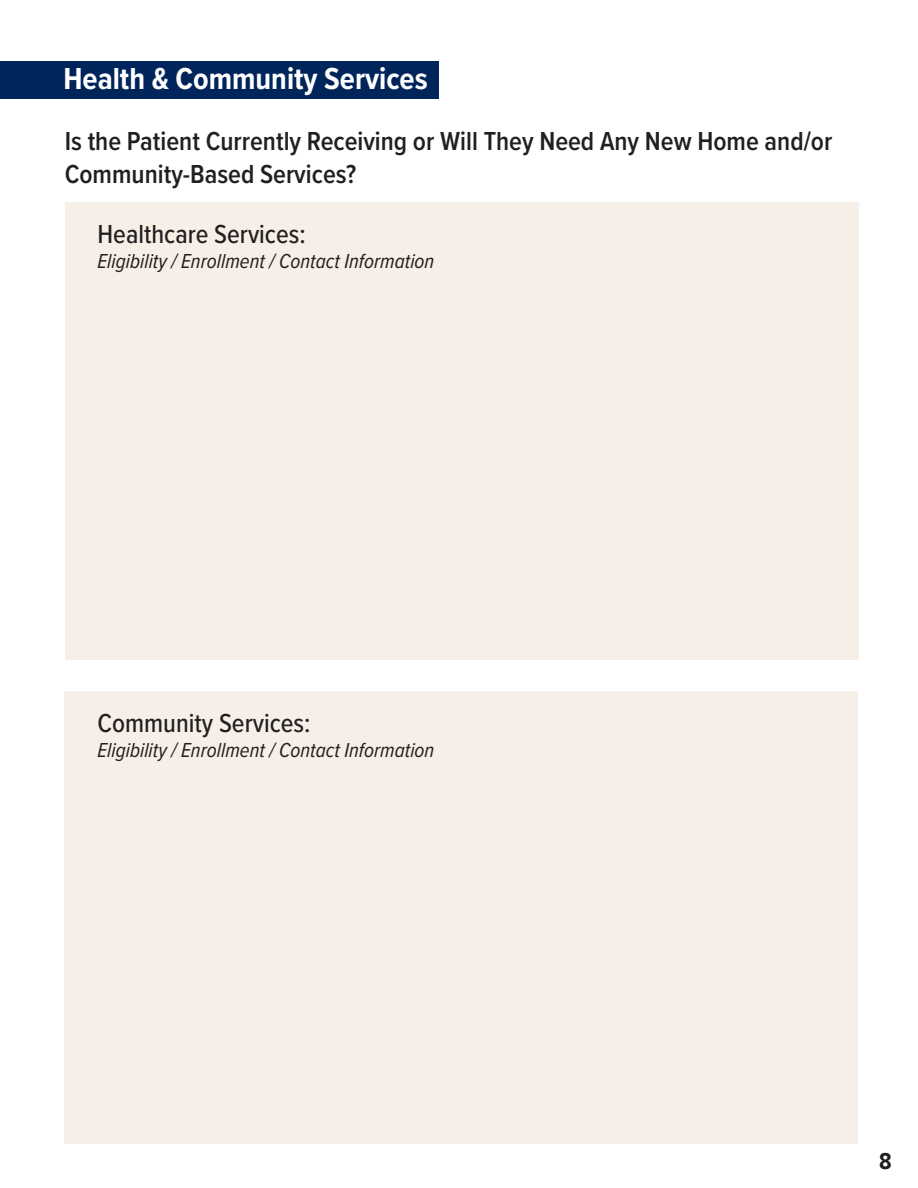
<style>
.page{position:relative;width:918px;height:1188px;background:#fff}
.page>*{position:absolute;margin:0;border:0;box-sizing:border-box;transform-origin:0 0}
.t1{font:700 31.5px "Proxima Nova Cond";color:#fff}
.t2{font:600 27px/32.4px "Proxima Nova Cond";color:#231f20}
.t3{font:500 27px "Proxima Nova Cond";color:#231f20}
.t4{font:700 24px "Proxima Nova Cond";color:#231f20}
.t5{font:italic 21px "Proxima Nova Cond";color:#231f20}
</style>
<div class="page">
<div style="left:65px;top:203px;width:793px;height:457px;background:#f6efe7"></div>
<div style="left:64px;top:692px;width:794px;height:452px;background:#f6efe7"></div>
<div style="left:0;top:61px;width:438px;height:37px;background:#00255b"></div>
<p class="t1" style="left:63px;top:55px;width:366px">Health &amp; Community Services</p>
<p class="t2" style="left:65px;top:124px;width:769px">Is the Patient Currently Receiving or Will They Need Any New Home and/or<br>Community-Based Services?</p>
<p class="t3" style="left:98px;top:214px;width:210px">Healthcare Services:</p>
<p class="t5" style="left:98px;top:246px;width:338px">Eligibility / Enrollment / Contact Information</p>
<p class="t3" style="left:98px;top:703px;width:215px">Community Services:</p>
<p class="t5" style="left:98px;top:735px;width:338px">Eligibility / Enrollment / Contact Information</p>
<p class="t4" style="left:879px;top:1143px;width:14px">8</p>
</div>
